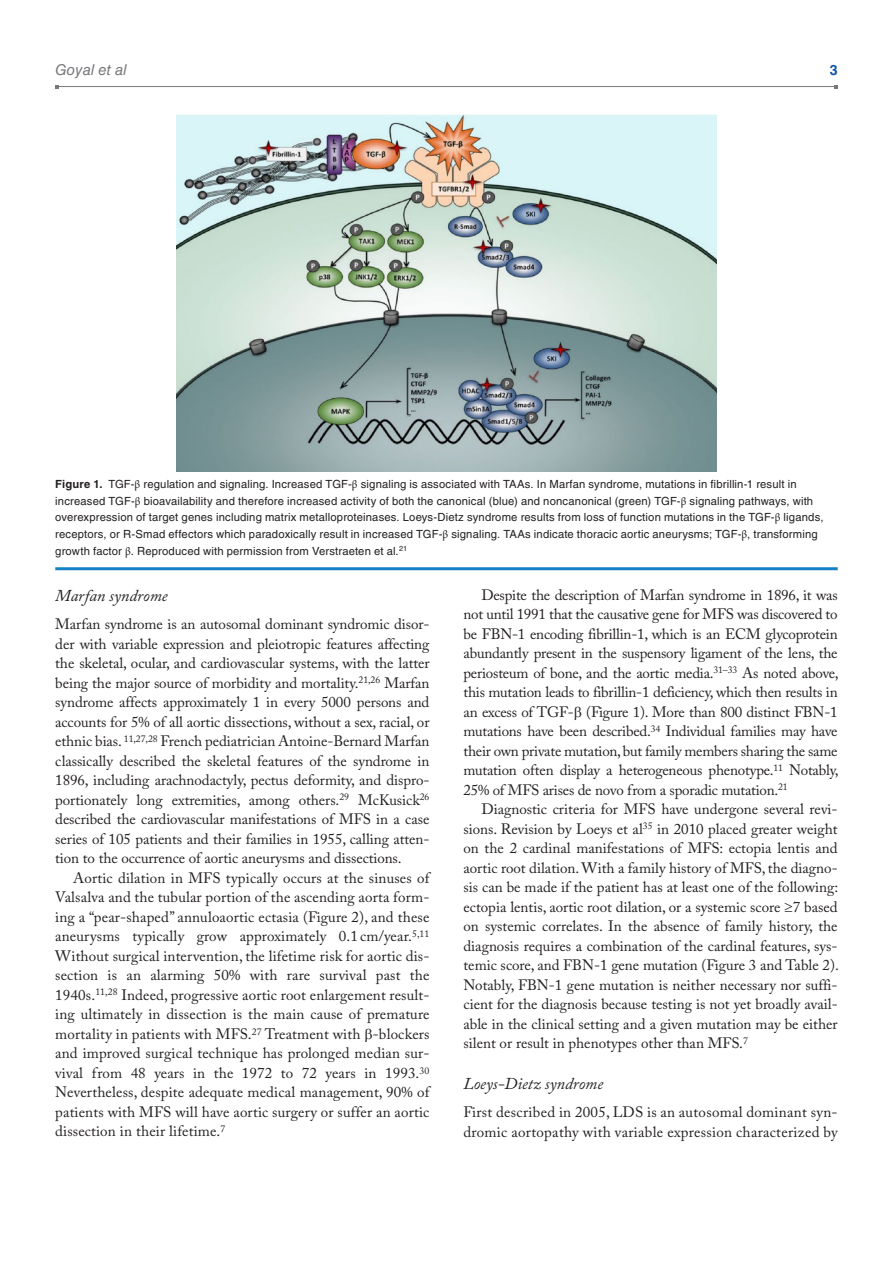
<style>
.page{position:relative;width:893px;height:1263px;background:#fff}
.page>*{position:absolute;margin:0;border:0;box-sizing:border-box;transform-origin:0 0}
.t1{font:italic 16.5px "Adobe Caslon Pro";color:#231f20}
.t2{font:15px/19.5px "Adobe Caslon Pro";letter-spacing:.01em;color:#231f20;text-align:justify}
.t3{font:italic 15px "Helvetica LT Std";color:#76787b}
.t4{font:700 14.25px "Helvetica LT Std";color:#1055a4}
.t5{font:11.25px/16.5px "Helvetica LT Std";letter-spacing:.015em;color:#231f20}
.s1{font-weight:700}
.s2{font-family:"Minion Pro"}
</style>
<div class="page">
<hr style="left:57px;top:86px;width:779px;height:1px;background:#76787b">
<hr style="left:55px;top:567px;width:783px;height:3px;background:#1582c5">
<img style="left:176px;top:115px;width:540px;height:357px">
<p class="t3" style="left:55px;top:61px;width:73px">Goyal et al</p>
<p class="t4" style="left:830px;top:61px;width:9px">3</p>
<p class="t5" style="left:55px;top:476px;width:770px"><span class="s1">Figure 1.</span> TGF-<span class="s2">β</span> regulation and signaling. Increased TGF-<span class="s2">β</span> signaling is associated with TAAs. In Marfan syndrome, mutations in fibrillin-1 result in increased TGF-<span class="s2">β</span> bioavailability and therefore increased activity of both the canonical (blue) and noncanonical (green) TGF-<span class="s2">β</span> signaling pathways, with overexpression of target genes including matrix metalloproteinases. Loeys-Dietz syndrome results from loss of function mutations in the TGF-<span class="s2">β</span> ligands, receptors, or R-Smad effectors which paradoxically result in increased TGF-<span class="s2">β</span> signaling. TAAs indicate thoracic aortic aneurysms; TGF-<span class="s2">β</span>, transforming growth factor <span class="s2">β</span>. Reproduced with permission from Verstraeten et al.<sup>21</sup></p>
<p class="t1" style="left:55px;top:585px;width:114px">Marfan syndrome</p>
<p class="t2" style="left:55px;top:614px;width:376px">Marfan syndrome is an autosomal dominant syndromic disor&shy;der with variable expression and pleiotropic features affecting the skeletal, ocular, and cardiovascular systems, with the latter being the major source of morbidity and mortality.<sup>21,26</sup> Marfan syndrome affects approximately 1 in every 5000 persons and accounts for 5% of all aortic dissections, without a sex, racial, or ethnic bias. <sup>11,27,28</sup> French pediatrician Antoine-Bernard Marfan classically described the skeletal features of the syndrome in 1896, including arachnodactyly, pectus deformity, and dispro&shy;portionately long extremities, among others.<sup>29</sup> McKusick<sup>26 </sup>described the cardiovascular manifestations of MFS in a case series of 105 patients and their families in 1955, calling atten&shy;tion to the occurrence of aortic aneurysms and dissections.</p>
<p class="t2" style="left:55px;top:868px;width:376px;text-indent:18px">Aortic dilation in MFS typically occurs at the sinuses of Valsalva and the tubular portion of the ascending aorta form&shy;ing a “pear-shaped” annuloaortic ectasia (Figure 2), and these aneurysms typically grow approximately 0.1 cm/year.<sup>5,11<br></sup>Without surgical intervention, the lifetime risk for aortic dis&shy;section is an alarming 50% with rare survival past the 1940s.<sup>11,28</sup> Indeed, progressive aortic root enlargement result&shy;ing ultimately in dissection is the main cause of premature mortality in patients with MFS.<sup>27</sup> Treatment with -blockers and improved surgical technique has prolonged median sur&shy;vival from 48 years in the 1972 to 72 years in 1993.<sup>30<br></sup>Nevertheless, despite adequate medical management, 90% of patients with MFS will have aortic surgery or suffer an aortic dissection in their lifetime.<sup>7</sup></p>
<p class="t2" style="left:463px;top:585px;width:377px;text-indent:18px">Despite the description of Marfan syndrome in 1896, it was not until 1991 that the causative gene for MFS was discovered to be FBN-1 encoding fibrillin-1, which is an ECM glycoprotein abundantly present in the suspensory ligament of the lens, the periosteum of bone, and the aortic media.<sup>31–33</sup> As noted above, this mutation leads to fibrillin-1 deficiency, which then results in an excess of TGF- (Figure 1). More than 800 distinct FBN-1 mutations have been described.<sup>34</sup> Individual families may have their own private mutation, but family members sharing the same mutation often display a heterogeneous phenotype.<sup>11</sup> Notably, 25% of MFS arises de novo from a sporadic mutation.<sup>21</sup></p>
<p class="t2" style="left:463px;top:799px;width:377px;text-indent:18px">Diagnostic criteria for MFS have undergone several revi&shy;sions. Revision by Loeys et al<sup>35</sup> in 2010 placed greater weight on the 2 cardinal manifestations of MFS: ectopia lentis and aortic root dilation. With a family history of MFS, the diagno&shy;sis can be made if the patient has at least one of the following: ectopia lentis, aortic root dilation, or a systemic score ≥7 based on systemic correlates. In the absence of family history, the diagnosis requires a combination of the cardinal features, sys&shy;temic score, and FBN-1 gene mutation (Figure 3 and Table 2).<br>Notably, FBN-1 gene mutation is neither necessary nor suffi&shy;cient for the diagnosis because testing is not yet broadly avail&shy;able in the clinical setting and a given mutation may be either silent or result in phenotypes other than MFS.<sup>7</sup></p>
<p class="t1" style="left:463px;top:1073px;width:141px">Loeys-Dietz syndrome</p>
<p class="t2" style="left:463px;top:1102px;width:376px">First described in 2005, LDS is an autosomal dominant syn&shy;dromic aortopathy with variable expression characterized by</p>
</div>
